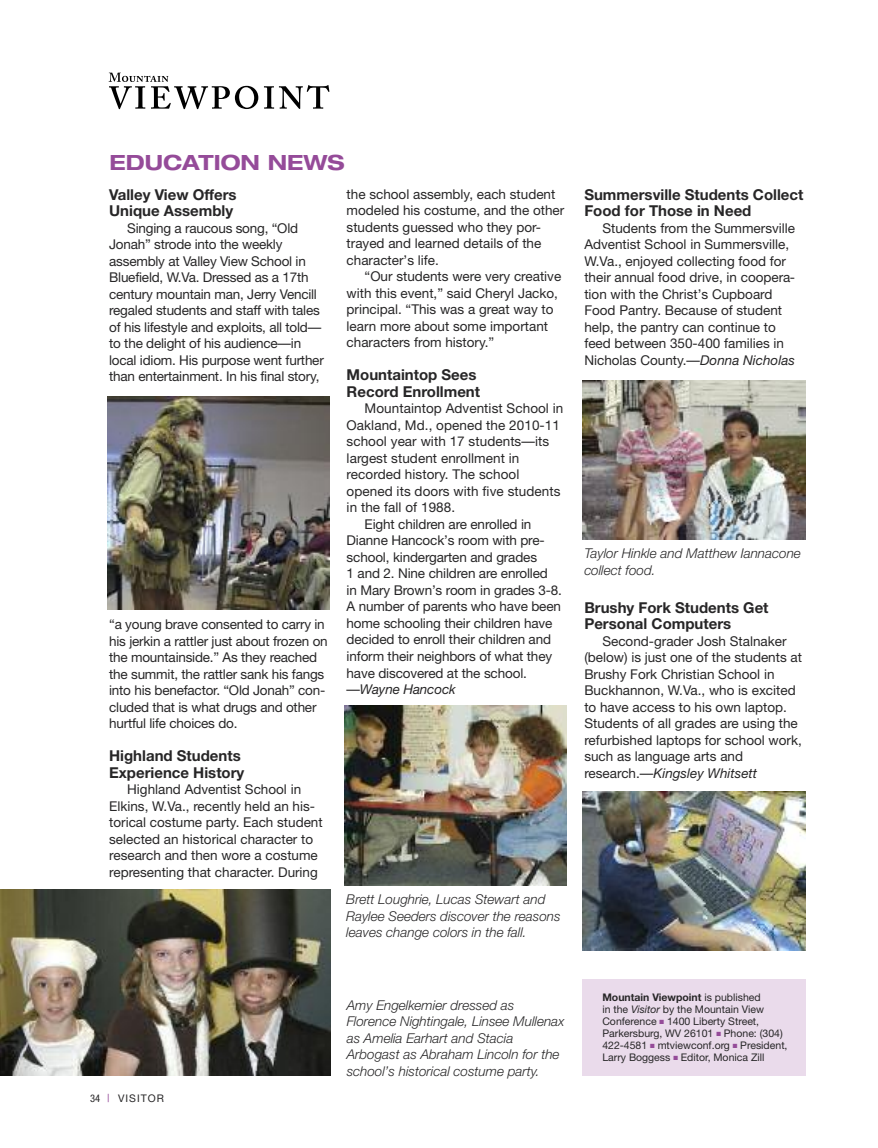
<style>
.page{position:relative;width:878px;height:1148px;background:#fff}
.page>*{position:absolute;margin:0;border:0;box-sizing:border-box;transform-origin:0 0}
.t1{font:700 expanded 21px "Helvetica Neue";color:#954b99}
.t2{font:700 15px/16.5px "Helvetica Neue";color:#272627}
.t3{font:13.5px/16.5px "Helvetica Neue";color:#272627}
.t4{font:italic 300 13.5px/16.5px "Helvetica Neue";color:#272627}
.t5{font:italic 13.5px "Helvetica Neue";letter-spacing:-.01em;color:#272627}
.t6{font:10.5px/12px "Helvetica Neue";color:#272627}
.t7{font:10.5px "Helvetica Neue";letter-spacing:.1em;color:#272627}
.s1{font-style:normal}
.s2{font-style:italic}
.s3{font-stretch:condensed}
.s4{font-stretch:condensed;font-size:11.25px;color:#954b99}
.s5{font-weight:700}
.s6{color:#954b99}
</style>
<div class="page">
<div style="left:583px;top:979px;width:222px;height:96px;background:#eadbeb"></div>
<svg style="left:109px;top:73px;width:149px;height:36px"></svg>
<svg style="left:264px;top:85px;width:65px;height:24px"></svg>
<img style="left:108px;top:396px;width:222px;height:213px">
<img style="left:0;top:890px;width:330px;height:185px">
<img style="left:345px;top:706px;width:222px;height:179px">
<img style="left:583px;top:380px;width:222px;height:159px">
<img style="left:583px;top:791px;width:222px;height:159px">
<h1 class="t1" style="left:110px;top:155px;width:236px">EDUCATION NEWS</h1>
<p class="t2" style="left:109px;top:188px;width:129px">Valley View Offers<br>Unique Assembly</p>
<p class="t3" style="left:109px;top:221px;width:216px;text-indent:18px">Singing a raucous song, “Old Jonah” strode into the weekly assembly at Valley View School in Bluefield, W.Va. Dressed as a 17th century mountain man, Jerry Vencill regaled students and staff with tales of his lifestyle and exploits, all told— to the delight of his audience—in local idiom. His purpose went further than entertainment. In his final story,</p>
<p class="t3" style="left:109px;top:617px;width:220px">“a young brave consented to carry in his jerkin a rattler just about frozen on the mountainside.” As they reached the summit, the rattler sank his fangs into his benefactor. “Old Jonah” con&shy;cluded that is what drugs and other hurtful life choices do.</p>
<p class="t2" style="left:109px;top:749px;width:137px">Highland Students<br>Experience History</p>
<p class="t3" style="left:109px;top:782px;width:215px;text-indent:18px">Highland Adventist School in Elkins, W.Va., recently held an his&shy;torical costume party. Each student selected an historical character to research and then wore a costume representing that character. During</p>
<p class="t3" style="left:346px;top:187px;width:219px">the school assembly, each student modeled his costume, and the other students guessed who they por&shy;trayed and learned details of the character’s life.</p>
<p class="t3" style="left:346px;top:269px;width:216px;text-indent:18px">“Our students were very creative with this event,” said Cheryl Jacko, principal. “This was a great way to learn more about some important characters from history.”</p>
<p class="t2" style="left:346px;top:368px;width:135px">Mountaintop Sees<br>Record Enrollment</p>
<p class="t3" style="left:364px;top:401px;width:200px">Mountaintop Adventist School in</p>
<p class="t3" style="left:346px;top:418px;width:215px">Oakland, Md., opened the 2010-11</p>
<p class="t3" style="left:346px;top:434px;width:204px">school year with 17 students—its</p>
<p class="t3" style="left:346px;top:451px;width:174px">largest student enrollment in</p>
<p class="t3" style="left:346px;top:467px;width:174px">recorded history. The school</p>
<p class="t3" style="left:346px;top:484px;width:215px">opened its doors with five students</p>
<p class="t3" style="left:346px;top:500px;width:110px">in the fall of 1988.</p>
<p class="t3" style="left:364px;top:517px;width:168px">Eight children are enrolled in</p>
<p class="t3" style="left:346px;top:533px;width:200px">Dianne Hancock’s room with pre-</p>
<p class="t3" style="left:346px;top:550px;width:192px">school, kindergarten and grades</p>
<p class="t3" style="left:346px;top:566px;width:203px">1 and 2. Nine children are enrolled</p>
<p class="t3" style="left:346px;top:583px;width:217px">in Mary Brown’s room in grades 3-8.</p>
<p class="t3" style="left:346px;top:599px;width:216px">A number of parents who have been</p>
<p class="t3" style="left:346px;top:616px;width:207px">home schooling their children have</p>
<p class="t3" style="left:346px;top:632px;width:206px">decided to enroll their children and</p>
<p class="t3" style="left:346px;top:649px;width:207px">inform their neighbors of what they</p>
<p class="t3" style="left:346px;top:665px;width:182px">have discovered at the school.</p>
<p class="t5" style="left:346px;top:684px;width:110px"><span class="s1">—</span>Wayne Hancock</p>
<p class="t4" style="left:346px;top:892px;width:216px">Brett Loughrie, Lucas Stewart and<br>Raylee Seeders discover the reasons leaves change colors in the fall.</p>
<p class="t2" style="left:584px;top:188px;width:220px">Summersville Students Collect<br>Food for Those in Need</p>
<p class="t3" style="left:584px;top:221px;width:212px;text-indent:18px">Students from the Summersville Adventist School in Summersville, W.Va., enjoyed collecting food for their annual food drive, in coopera&shy;tion with the Christ’s Cupboard Food Pantry. Because of student help, the pantry can continue to feed between 350-400 families in Nicholas County.—<span class="s2">Donna Nicholas</span></p>
<p class="t4" style="left:584px;top:546px;width:218px">Taylor Hinkle and Matthew Iannacone collect food.</p>
<p class="t2" style="left:584px;top:600px;width:186px">Brushy Fork Students Get<br>Personal Computers</p>
<p class="t3" style="left:584px;top:634px;width:219px;text-indent:18px">Second-grader Josh Stalnaker (below) is just one of the students at<br>Brushy Fork Christian School in<br>Buckhannon, W.Va., who is excited to have access to his own laptop.<br>Students of all grades are using the refurbished laptops for school work, such as language arts and research.—<span class="s2">Kingsley Whitsett</span></p>
<p class="t7" style="left:90px;top:1094px;width:76px"><span class="s3">34</span> <span class="s4">|</span> VISITOR</p>
<p class="t4" style="left:346px;top:998px;width:219px">Amy Engelkemier dressed as Florence Nightingale, Linsee Mullenax as Amelia Earhart and Stacia Arbogast as Abraham Lincoln for the school’s historical costume party.</p>
<p class="t6" style="left:602px;top:992px;width:187px"><span class="s5">Mountain Viewpoint</span> is published<br>in the <span class="s2">Visitor</span> by the Mountain View Conference <span class="s6">■</span> 1400 Liberty Street, Parkersburg, WV 26101 <span class="s6">■</span> Phone: (304)<br>422-4581 <span class="s6">■</span> mtviewconf.org <span class="s6">■</span> President, Larry Boggess <span class="s6">■</span> Editor, Monica Zill</p>
</div>
